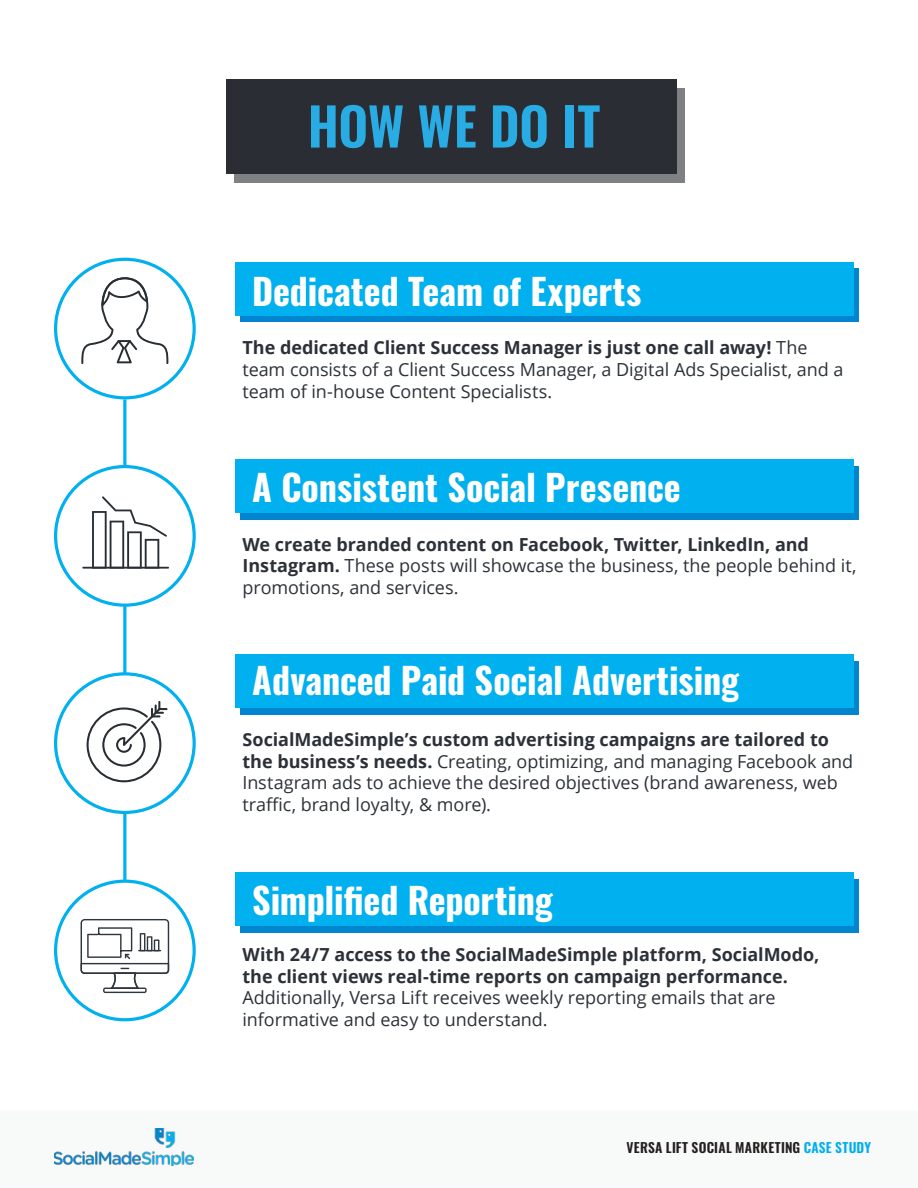
<style>
.page{position:relative;width:918px;height:1188px;background:#fff}
.page>*{position:absolute;margin:0;border:0;box-sizing:border-box;transform-origin:0 0}
.t1{font:600 52.05px "Oswald";letter-spacing:-.005em;color:#29abe3}
.t2{font:700 36px "Oswald";letter-spacing:-.005em;color:#fff}
.t3{font:18px/21.6px "Open Sans";letter-spacing:-.005em;color:#2c3139}
.t4{font:700 18px/21.6px "Open Sans";letter-spacing:-.005em;color:#2c3139}
.t5{font:600 13.5px/18px "Oswald";letter-spacing:.02em;color:#241f1f;text-align:right}
.t6{font:700 13.5px "Oswald";letter-spacing:.015em;color:#2c3139}
.s1{font-weight:700}
.s2{color:#00aeef}
</style>
<div class="page">
<div style="left:1px;top:1111px;width:916px;height:76px;background:#f8f9f9"></div>
<img style="left:54px;top:1128px;width:139px;height:38px">
<div style="left:241px;top:268px;width:618px;height:54px;background:#0085ce"></div>
<div style="left:235px;top:262px;width:619px;height:54px;background:#00b0ef"></div>
<div style="left:241px;top:466px;width:618px;height:54px;background:#0085ce"></div>
<div style="left:235px;top:459px;width:619px;height:54px;background:#00b0ef"></div>
<div style="left:241px;top:661px;width:618px;height:54px;background:#0085ce"></div>
<div style="left:235px;top:654px;width:619px;height:54px;background:#00b0ef"></div>
<div style="left:241px;top:879px;width:618px;height:54px;background:#0085ce"></div>
<div style="left:235px;top:872px;width:619px;height:54px;background:#00b0ef"></div>
<svg style="left:81px;top:277px;width:87px;height:87px"></svg>
<div style="left:54px;top:258px;width:142px;height:141px;border:3px solid #00b0ef;border-radius:50%"></div>
<div style="left:54px;top:880px;width:142px;height:141px;border:3px solid #00b0ef;border-radius:50%"></div>
<svg style="left:81px;top:919px;width:88px;height:74px"></svg>
<div style="left:54px;top:672px;width:142px;height:142px;border:3px solid #00b0ef;border-radius:50%"></div>
<svg style="left:87px;top:701px;width:81px;height:81px"></svg>
<div style="left:54px;top:465px;width:142px;height:142px;border:3px solid #00b0ef;border-radius:50%"></div>
<hr style="left:82px;top:567px;width:87px;height:2px;background:#292e33">
<svg style="left:92px;top:496px;width:75px;height:73px"></svg>
<hr style="left:123px;top:399px;width:3px;height:67px;background:#00b0ef">
<hr style="left:123px;top:604px;width:3px;height:70px;background:#00b0ef">
<hr style="left:123px;top:811px;width:3px;height:69px;background:#00b0ef">
<div style="left:226px;top:80px;width:450px;height:94px;background:#2a2d34"></div>
<div style="left:235px;top:89px;width:450px;height:94px;background:#2a2d34"></div>
<h1 class="t1" style="left:308px;top:99px;width:294px">HOW WE DO IT</h1>
<h2 class="t2" style="left:252px;top:272px;width:391px">Dedicated Team of Experts</h2>
<p class="t3" style="left:243px;top:337px;width:603px"><span class="s1">The dedicated Client Success Manager is just one call away!</span> The team consists of a Client Success Manager, a Digital Ads Specialist, and a team of in-house Content Specialists.</p>
<h2 class="t2" style="left:252px;top:468px;width:430px">A Consistent Social Presence</h2>
<p class="t3" style="left:243px;top:533px;width:616px"><span class="s1">We create branded content on Facebook, Twitter, LinkedIn, and<br>Instagram.</span> These posts will showcase the business, the people behind it, promotions, and services.</p>
<h2 class="t2" style="left:252px;top:662px;width:488px">Advanced Paid Social Advertising</h2>
<p class="t3" style="left:243px;top:728px;width:612px"><span class="s1">SocialMadeSimple’s custom advertising campaigns are tailored to the business’s needs.</span> Creating, optimizing, and managing Facebook and Instagram ads to achieve the desired objectives (brand awareness, web traffic, brand loyalty, &amp; more).</p>
<h2 class="t2" style="left:252px;top:881px;width:302px">Simplified Reporting</h2>
<p class="t4" style="left:243px;top:943px;width:578px">With 24/7 access to the SocialMadeSimple platform, SocialModo, the client views real-time reports on campaign performance.</p>
<p class="t3" style="left:243px;top:987px;width:535px">Additionally, Versa Lift receives weekly reporting emails that are informative and easy to understand.</p>
<p class="t5" style="left:670px;top:1131px;width:197px">VERSA LIFT FRANCHISE MARKETING<br>PILOT PROGRAM <span class="s2">CASE STUDY</span></p>
<p class="t6" style="left:609px;top:1140px;width:257px">GIDEON MATH &amp; READING CEN ER FRANCHISE</p>
<p class="t5" style="left:627px;top:1140px;width:246px">VERSA LIFT SOCIAL MARKETING <span class="s2">CASE STUDY</span></p>
</div>
